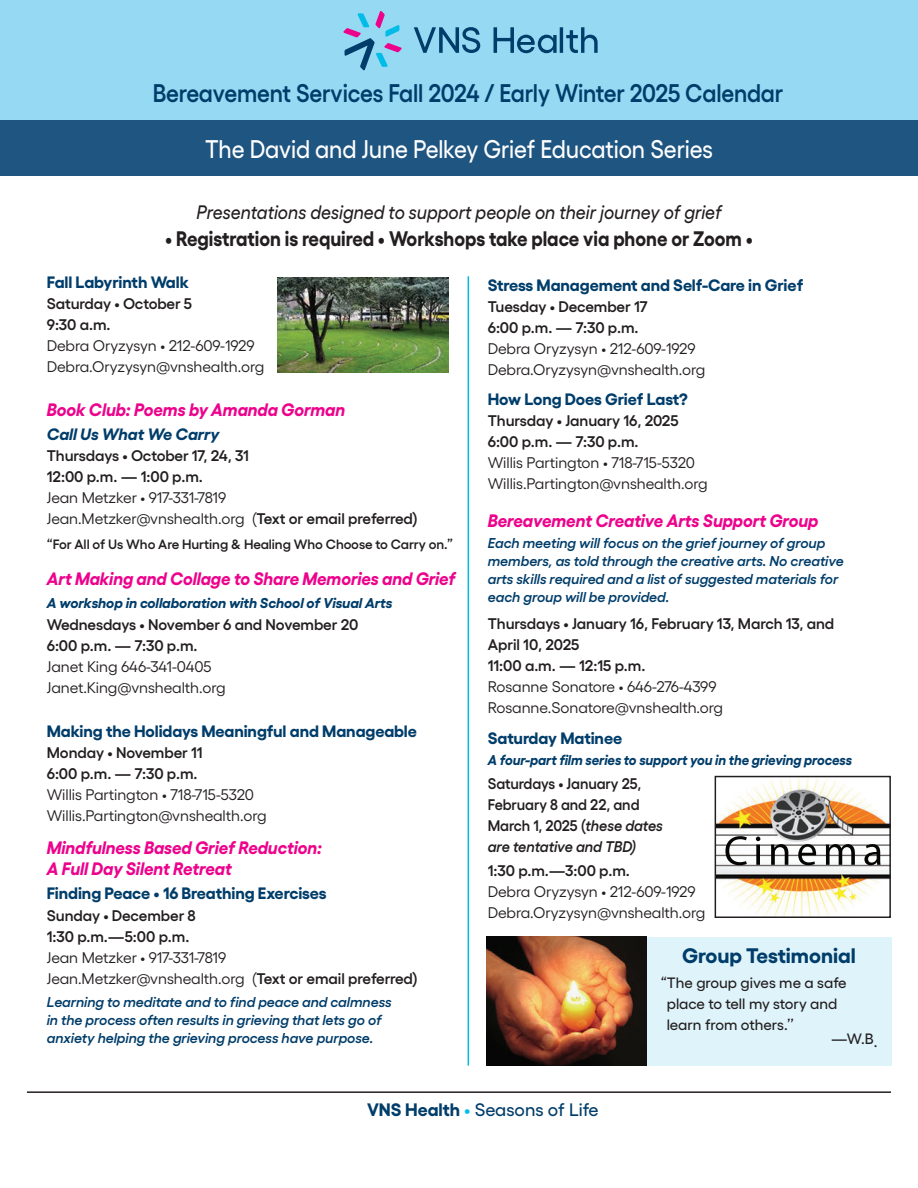
<style>
.page{position:relative;width:918px;height:1188px;background:#fff}
.page>*{position:absolute;margin:0;border:0;box-sizing:border-box;transform-origin:0 0}
.t1{font:600 25.5px "Gellix";letter-spacing:-.005em;color:#003d6a;scale:.9 1}
.t2{font:500 25.5px "Gellix";letter-spacing:-.005em;color:#fff;scale:.9 1}
.t3{font:700 21px "Gellix";color:#231f20;scale:.9 1}
.t4{font:700 21px "Gellix";color:#003d6a}
.t5{font:italic 500 19.5px "Gellix";color:#231f20;scale:.9 1}
.t6{font:italic 700 18px/21px "Gellix";letter-spacing:-.005em;color:#ed028c;scale:.95 1}
.t7{font:500 18px "Gellix";color:#003d6a}
.t8{font:700 16.5px "Gellix";letter-spacing:-.005em;color:#003d6a}
.t9{font:italic 700 16.5px "Gellix";letter-spacing:-.005em;color:#003d6a}
.t10{font:15.3px/21px "Gellix";letter-spacing:-.005em;color:#231f20}
.t11{font:600 15.3px/21px "Gellix";letter-spacing:-.005em;color:#231f20}
.t12{font:600 15.3px/21px "Gellix";letter-spacing:-.005em;color:#231f20;scale:.95 1}
.t13{font:500 15px/21px "Gellix";color:#231f20}
.t14{font:italic 600 14.25px/18px "Gellix";letter-spacing:-.005em;color:#003d6a}
.t15{font:italic 700 14.25px "Gellix";letter-spacing:-.005em;color:#003d6a;scale:.95 1}
.t16{font:italic 700 14.25px "Gellix";letter-spacing:-.005em;color:#003d6a}
.t17{font:600 13.5px "Gellix";letter-spacing:-.005em;color:#231f20}
.s1{font-weight:600}
.s2{font-style:italic}
.s3{font-weight:700}
.s4{font-weight:600;color:#02bce8}
</style>
<div class="page">
<hr style="left:27px;top:1091px;width:864px;height:2px;background:#231f20">
<hr style="left:468px;top:276px;width:1px;height:790px;background:#02bce8">
<div style="left:0;top:120px;width:918px;height:56px;background:#1f5581"></div>
<div style="left:0;top:0;width:918px;height:120px;background:#95d9f3"></div>
<svg style="left:343px;top:11px;width:59px;height:60px"></svg>
<svg style="left:414px;top:27px;width:66px;height:26px"></svg>
<svg style="left:494px;top:27px;width:104px;height:26px"></svg>
<img style="left:277px;top:277px;width:171px;height:96px">
<img style="left:718px;top:779px;width:170px;height:136px">
<img style="left:725px;top:836px;width:156px;height:29px">
<div style="left:715px;top:776px;width:176px;height:142px;border:2px solid #231f20"></div>
<div style="left:486px;top:937px;width:405px;height:129px;background:#def3fa"></div>
<img style="left:487px;top:937px;width:159px;height:129px">
<h1 class="t1" style="left:153px;top:73px;width:702px">Bereavement Services Fall 2024 / Early Winter 2025 Calendar</h1>
<h1 class="t2" style="left:205px;top:130px;width:566px">The David and June Pelkey Grief Education Series</h1>
<p class="t5" style="left:197px;top:197px;width:585px">Presentations designed to support people on their journey of grief</p>
<h2 class="t3" style="left:165px;top:221px;width:655px">• Registration is required • Workshops take place via phone or Zoom •</h2>
<p class="t8" style="left:47px;top:269px;width:144px">Fall Labyrinth Walk</p>
<p class="t11" style="left:47px;top:292px;width:147px">Saturday • October 5<br>9:30 a.m.</p>
<p class="t10" style="left:47px;top:334px;width:219px">Debra Oryzysyn • 212-609-1929<br>Debra.Oryzysyn@vnshealth.org</p>
<p class="t6" style="left:47px;top:397px;width:316px">Book Club: Poems by Amanda Gorman</p>
<p class="t9" style="left:47px;top:421px;width:174px">Call Us What We Carry</p>
<p class="t11" style="left:47px;top:443px;width:204px">Thursdays • October 17, 24, 31<br>12:00 p.m. — 1:00 p.m.</p>
<p class="t10" style="left:47px;top:485px;width:373px">Jean Metzker • 917-331-7819<br>Jean.Metzker@vnshealth.org (<span class="s1">Text or email preferred)</span></p>
<p class="t17" style="left:47px;top:534px;width:408px">“For All of Us Who Are Hurting &amp; Healing Who Choose to Carry on.”</p>
<p class="t6" style="left:47px;top:567px;width:432px">Art Making and Collage to Share Memories and Grief</p>
<p class="t16" style="left:47px;top:591px;width:347px">A workshop in collaboration with School of Visual Arts</p>
<p class="t11" style="left:47px;top:613px;width:313px">Wednesdays • November 6 and November 20<br>6:00 p.m. — 7:30 p.m.</p>
<p class="t10" style="left:47px;top:655px;width:180px">Janet King 646-341-0405<br>Janet.King@vnshealth.org</p>
<p class="t8" style="left:47px;top:718px;width:372px">Making the Holidays Meaningful and Manageable</p>
<p class="t11" style="left:47px;top:740px;width:157px">Monday • November 11<br>6:00 p.m. — 7:30 p.m.</p>
<p class="t10" style="left:47px;top:782px;width:221px">Willis Partington • 718-715-5320<br>Willis.Partington@vnshealth.org</p>
<p class="t6" style="left:47px;top:835px;width:291px">Mindfulness Based Grief Reduction:<br>A Full Day Silent Retreat</p>
<p class="t8" style="left:47px;top:880px;width:281px">Finding Peace • 16 Breathing Exercises</p>
<p class="t11" style="left:47px;top:904px;width:151px">Sunday • December 8<br>1:30 p.m.—5:00 p.m.</p>
<p class="t10" style="left:47px;top:946px;width:373px">Jean Metzker • 917-331-7819<br>Jean.Metzker@vnshealth.org (<span class="s1">Text or email preferred)</span></p>
<p class="t14" style="left:47px;top:991px;width:346px">Learning to meditate and to find peace and calmness in the process often results in grieving that lets go of anxiety helping the grieving process have purpose.</p>
<p class="t8" style="left:488px;top:272px;width:317px">Stress Management and Self-Care in Grief</p>
<p class="t11" style="left:488px;top:294px;width:161px">Tuesday • December 17<br>6:00 p.m. — 7:30 p.m.</p>
<p class="t10" style="left:488px;top:337px;width:219px">Debra Oryzysyn • 212-609-1929<br>Debra.Oryzysyn@vnshealth.org</p>
<p class="t8" style="left:488px;top:386px;width:202px">How Long Does Grief Last?</p>
<p class="t11" style="left:488px;top:408px;width:192px">Thursday • January 16, 2025<br>6:00 p.m. — 7:30 p.m.</p>
<p class="t10" style="left:488px;top:451px;width:221px">Willis Partington • 718-715-5320<br>Willis.Partington@vnshealth.org</p>
<p class="t6" style="left:488px;top:508px;width:350px">Bereavement Creative Arts Support Group</p>
<p class="t14" style="left:488px;top:532px;width:358px">Each meeting will focus on the grief journey of group members, as told through the creative arts. No creative arts skills required and a list of suggested materials for each group will be provided.</p>
<p class="t11" style="left:488px;top:611px;width:348px">Thursdays • January 16, February 13, March 13, and<br>April 10, 2025<br>11:00 a.m. — 12:15 p.m.</p>
<p class="t10" style="left:488px;top:674px;width:237px">Rosanne Sonatore • 646-276-4399<br>Rosanne.Sonatore@vnshealth.org</p>
<p class="t8" style="left:488px;top:725px;width:136px">Saturday Matinee</p>
<p class="t15" style="left:488px;top:749px;width:385px">A four-part film series to support you in the grieving process</p>
<p class="t12" style="left:488px;top:771px;width:186px">Saturdays • January 25,<br>February 8 and 22, and<br>March 1, 2025 (<span class="s2">these dates are tentative and TBD)</span></p>
<p class="t11" style="left:488px;top:858px;width:144px">1:30 p.m.—3:00 p.m.</p>
<p class="t10" style="left:488px;top:880px;width:219px">Debra Oryzysyn • 212-609-1929<br>Debra.Oryzysyn@vnshealth.org</p>
<h2 class="t4" style="left:682px;top:938px;width:175px">Group Testimonial</h2>
<p class="t13" style="left:667px;top:971px;width:181px;text-indent:-6px">“The group gives me a safe place to tell my story and learn from others.’’</p>
<p class="t13" style="left:831px;top:1026px;width:48px">—W.B.</p>
<p class="t7" style="left:367px;top:1096px;width:233px"><span class="s3">VNS Health</span> <span class="s4">•</span> Seasons of Life</p>
</div>
